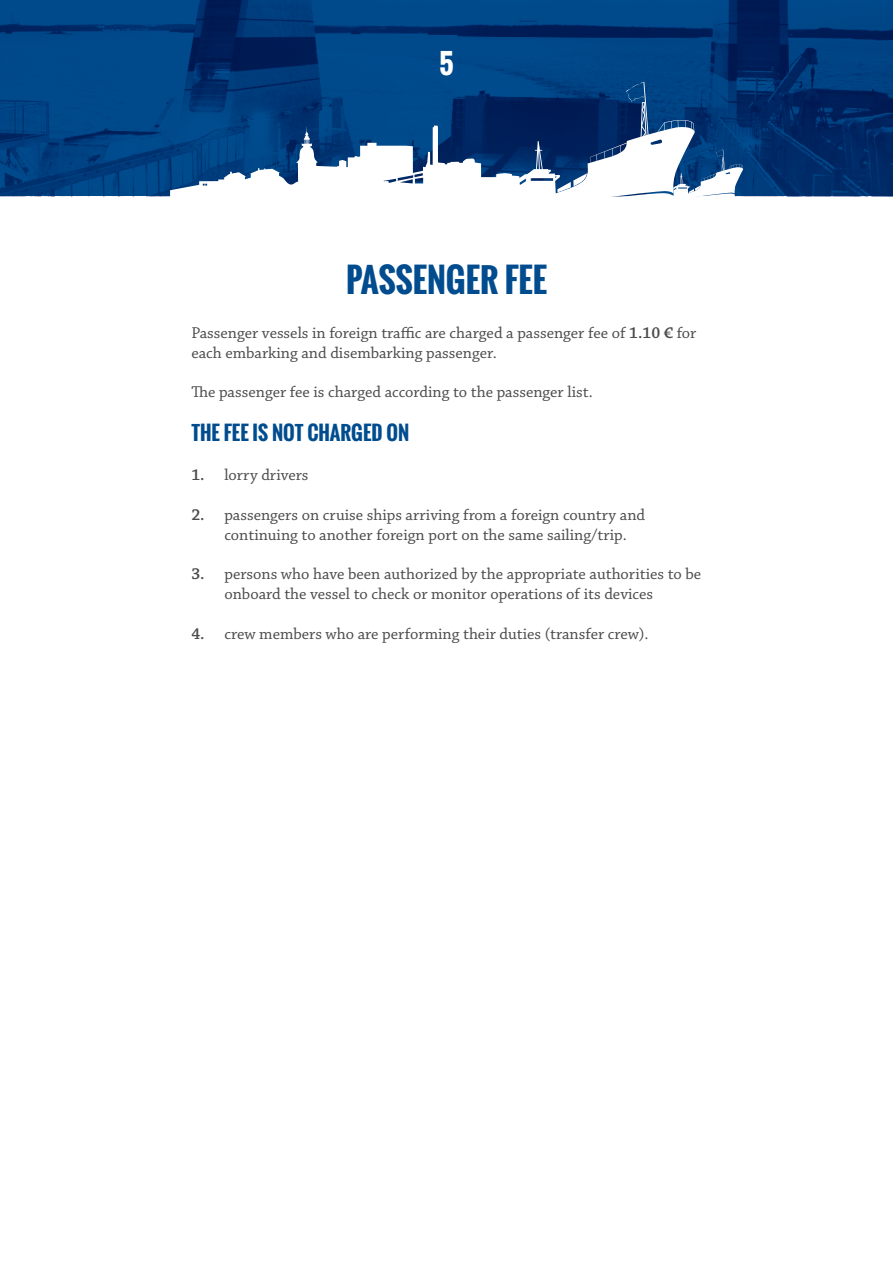
<style>
.page{position:relative;width:893px;height:1263px;background:#fff}
.page>*{position:absolute;margin:0;border:0;box-sizing:border-box;transform-origin:0 0}
.t1{font:700 33px "Oswald";color:#004c8e}
.t2{font:700 27px "Oswald";color:#fff}
.t3{font:700 19.5px "Oswald";color:#004c8e}
.t4{font:16.5px/19.8px "Chaparral Pro";color:#4b4b4d}
.s1{font-weight:600}
</style>
<div class="page">
<img style="left:0;top:0;width:893px;height:196px">
<svg style="left:170px;top:82px;width:573px;height:115px"></svg>
<h2 class="t2" style="left:439px;top:43px;width:16px">5</h2>
<h1 class="t1" style="left:346px;top:255px;width:202px">PASSENGER FEE</h1>
<p class="t4" style="left:191px;top:324px;width:507px">Passenger vessels in foreign traffic are charged a passenger fee of <span class="s1">1.10 €</span> for each embarking and disembarking passenger.</p>
<p class="t4" style="left:191px;top:383px;width:403px">The passenger fee is charged according to the passenger list.</p>
<p class="t3" style="left:191px;top:418px;width:219px">THE FEE IS NOT CHARGED ON</p>
<p class="t4" style="left:191px;top:466px;width:119px"><span class="s1">1.</span> lorry drivers</p>
<p class="t4" style="left:224px;top:505px;width:422px;text-indent:-33px"><span class="s1">2.</span> passengers on cruise ships arriving from a foreign country and continuing to another foreign port on the same sailing/trip.</p>
<p class="t4" style="left:224px;top:565px;width:478px;text-indent:-33px"><span class="s1">3.</span> persons who have been authorized by the appropriate authorities to be onboard the vessel to check or monitor operations of its devices</p>
<p class="t4" style="left:191px;top:624px;width:459px"><span class="s1">4.</span> crew members who are performing their duties (transfer crew).</p>
</div>
